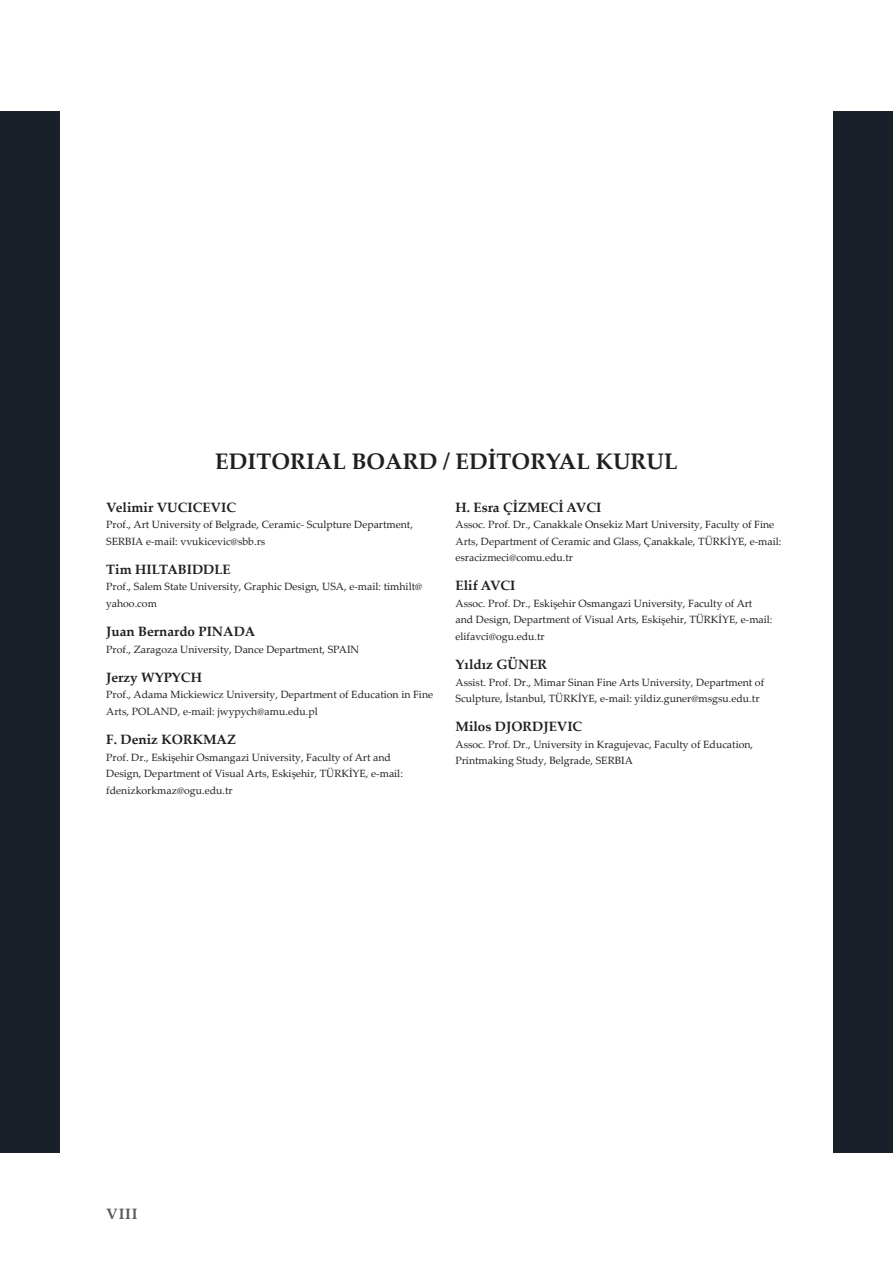
<style>
.page{position:relative;width:893px;height:1263px;background:#fff}
.page>*{position:absolute;margin:0;border:0;box-sizing:border-box;transform-origin:0 0}
.t1{font:700 22.5px "Palatino Linotype";color:#231f20}
.t2{font:700 15px "Palatino Linotype";color:#57585a}
.t3{font:700 13.5px "Palatino Linotype";color:#231f20}
.t4{font:10.5px/16.5px "Palatino Linotype";color:#231f20}
</style>
<div class="page">
<div style="left:833px;top:111px;width:60px;height:1041px;background:#1a202a"></div>
<div style="left:0;top:111px;width:60px;height:1041px;background:#1a202a"></div>
<h1 class="t1" style="left:215px;top:446px;width:464px">EDITORIAL BOARD / EDİTORYAL KURUL</h1>
<p class="t3" style="left:106px;top:497px;width:131px">Velimir VUCICEVIC</p>
<p class="t4" style="left:106px;top:516px;width:308px">Prof., Art University of Belgrade, Ceramic- Sculpture Department,<br>SERBIA e-mail: vvukicevic@sbb.rs</p>
<p class="t3" style="left:106px;top:560px;width:126px">Tim HILTABIDDLE</p>
<p class="t4" style="left:106px;top:578px;width:317px">Prof., Salem State University, Graphic Design, USA, e-mail: timhilt@ yahoo.com</p>
<p class="t3" style="left:106px;top:622px;width:151px">Juan Bernardo PINADA</p>
<p class="t4" style="left:106px;top:640px;width:254px">Prof., Zaragoza University, Dance Department, SPAIN</p>
<p class="t3" style="left:106px;top:668px;width:97px">Jerzy WYPYCH</p>
<p class="t4" style="left:106px;top:686px;width:328px">Prof., Adama Mickiewicz University, Department of Education in Fine<br>Arts, POLAND, e-mail: jwypych@amu.edu.pl</p>
<p class="t3" style="left:106px;top:730px;width:131px">F. Deniz KORKMAZ</p>
<p class="t4" style="left:106px;top:748px;width:298px">Prof. Dr., Eskişehir Osmangazi University, Faculty of Art and<br>Design, Department of Visual Arts, Eskişehir, TÜRKİYE, e-mail: fdenizkorkmaz@ogu.edu.tr</p>
<p class="t3" style="left:455px;top:497px;width:147px">H. Esra ÇİZMECİ AVCI</p>
<p class="t4" style="left:455px;top:516px;width:327px">Assoc. Prof. Dr., Canakkale Onsekiz Mart University, Faculty of Fine<br>Arts, Department of Ceramic and Glass, Çanakkale, TÜRKİYE, e-mail: esracizmeci@comu.edu.tr</p>
<p class="t3" style="left:455px;top:576px;width:62px">Elif AVCI</p>
<p class="t4" style="left:455px;top:595px;width:319px">Assoc. Prof. Dr., Eskişehir Osmangazi University, Faculty of Art and Design, Department of Visual Arts, Eskişehir, TÜRKİYE, e-mail: elifavci@ogu.edu.tr</p>
<p class="t3" style="left:455px;top:655px;width:93px">Yıldız GÜNER</p>
<p class="t4" style="left:455px;top:673px;width:310px">Assist. Prof. Dr., Mimar Sinan Fine Arts University, Department of<br>Sculpture, İstanbul, TÜRKİYE, e-mail: yildiz.guner@msgsu.edu.tr</p>
<p class="t3" style="left:455px;top:717px;width:128px">Milos DJORDJEVIC</p>
<p class="t4" style="left:455px;top:736px;width:299px">Assoc. Prof. Dr., University in Kragujevac, Faculty of Education,<br>Printmaking Study, Belgrade, SERBIA</p>
<h2 class="t2" style="left:106px;top:1203px;width:33px">VIII</h2>
</div>
